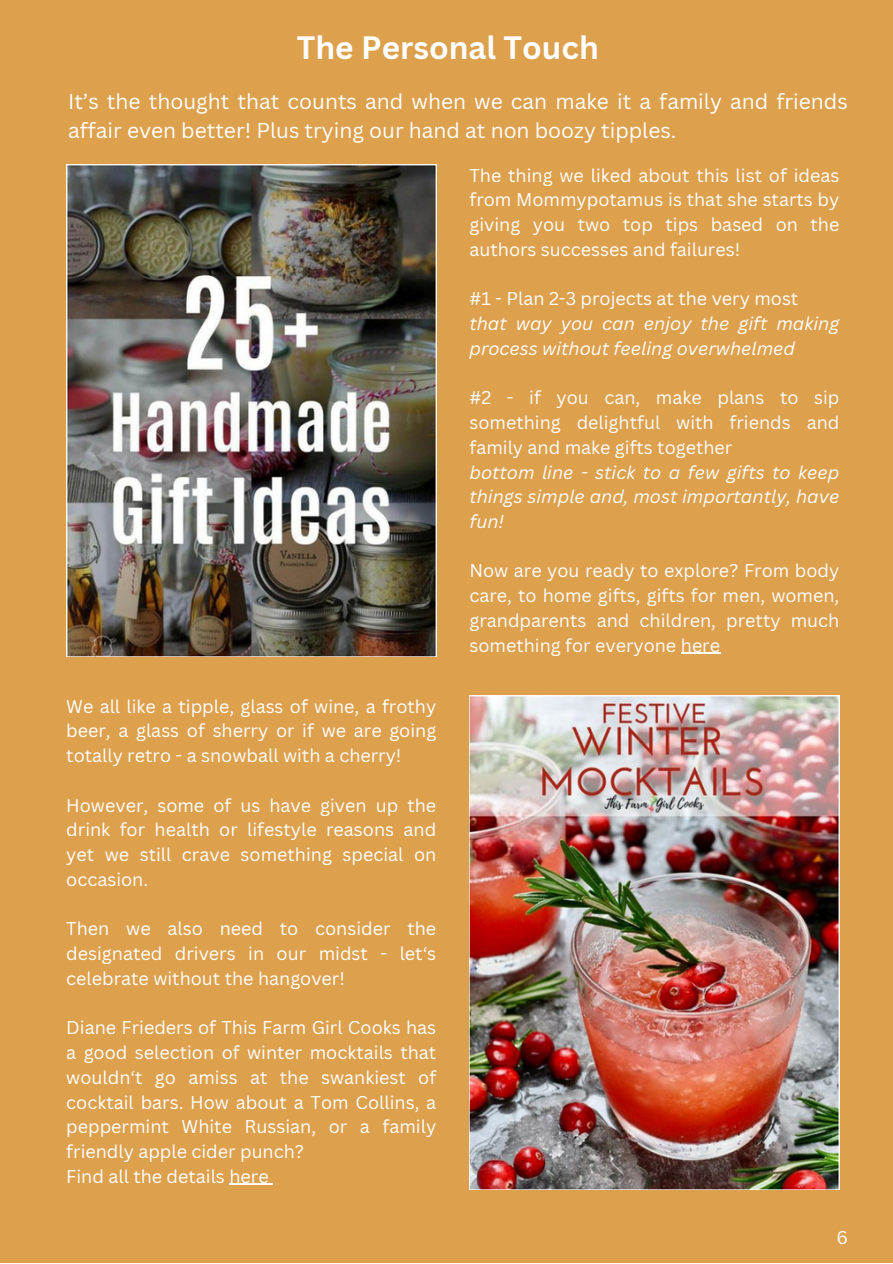
<style>
.page{position:relative;width:893px;height:1264px;background:#fff}
.page>*{position:absolute;margin:0;border:0;box-sizing:border-box;transform-origin:0 0}
.t1{font:700 31.5px "Canva Sans";color:#fff}
.t2{font:21px/29.2px "Canva Sans";color:#fff}
.t3{font:18px/24.8px "Canva Sans";color:#fff;text-align:justify}
.t4{font:18px/24.8px "Canva Sans";color:#fdfdfd;text-align:justify}
.t5{font:italic 18px/24.8px "Canva Sans";color:#fdfdfd;text-align:justify}
.t6{font:italic 18px/24.8px "Canva Sans";color:#fff}
</style>
<div class="page">
<div style="left:0;top:0;width:892px;height:1262px;background:#dda04d"></div>
<img style="left:66px;top:164px;width:370px;height:493px">
<img style="left:469px;top:695px;width:370px;height:494px">
<hr style="left:680px;top:653px;width:40px;height:1px;background:#fdfdfd">
<hr style="left:229px;top:1183px;width:40px;height:1px;background:#fff">
<p class="t1" style="left:297px;top:25px;width:303px">The Personal Touch</p>
<p class="t2" style="left:68px;top:86px;width:781px">It’s the thought that counts and when we can make it a family and friends affair even better! Plus trying our hand at non boozy tipples.</p>
<p class="t3" style="left:66px;top:693px;width:371px">We all like a tipple, glass of wine, a frothy beer, a glass of sherry or if we are going totally retro - a snowball with a cherry!</p>
<p class="t3" style="left:66px;top:792px;width:371px">However, some of us have given up the drink for health or lifestyle reasons and yet we still crave something special on occasion.</p>
<p class="t3" style="left:66px;top:916px;width:371px">Then we also need to consider the designated drivers in our midst - let‘s celebrate without the hangover!</p>
<p class="t3" style="left:66px;top:1014px;width:371px">Diane Frieders of This Farm Girl Cooks has a good selection of winter mocktails that wouldn‘t go amiss at the swankiest of cocktail bars. How about a Tom Collins, a peppermint White Russian, or a family friendly apple cider punch?</p>
<p class="t3" style="left:66px;top:1163px;width:204px">Find all the details here</p>
<p class="t3" style="left:469px;top:162px;width:371px">The thing we liked about this list of ideas from Mommypotamus is that she starts by giving you two top tips based on the authors successes and failures!</p>
<p class="t3" style="left:469px;top:286px;width:330px">#1 - Plan 2-3 projects at the very most</p>
<p class="t6" style="left:469px;top:311px;width:371px">that way you can enjoy the gift making process without feeling overwhelmed</p>
<p class="t4" style="left:469px;top:385px;width:371px">#2 - if you can, make plans to sip something delightful with friends and family and make gifts together</p>
<p class="t5" style="left:469px;top:459px;width:371px">bottom line - stick to a few gifts to keep things simple and, most importantly, have fun!</p>
<p class="t4" style="left:469px;top:558px;width:371px">Now are you ready to explore? From body care, to home gifts, gifts for men, women, grandparents and children, pretty much something for everyone here</p>
<p class="t4" style="left:836px;top:1224px;width:13px">6</p>
</div>
